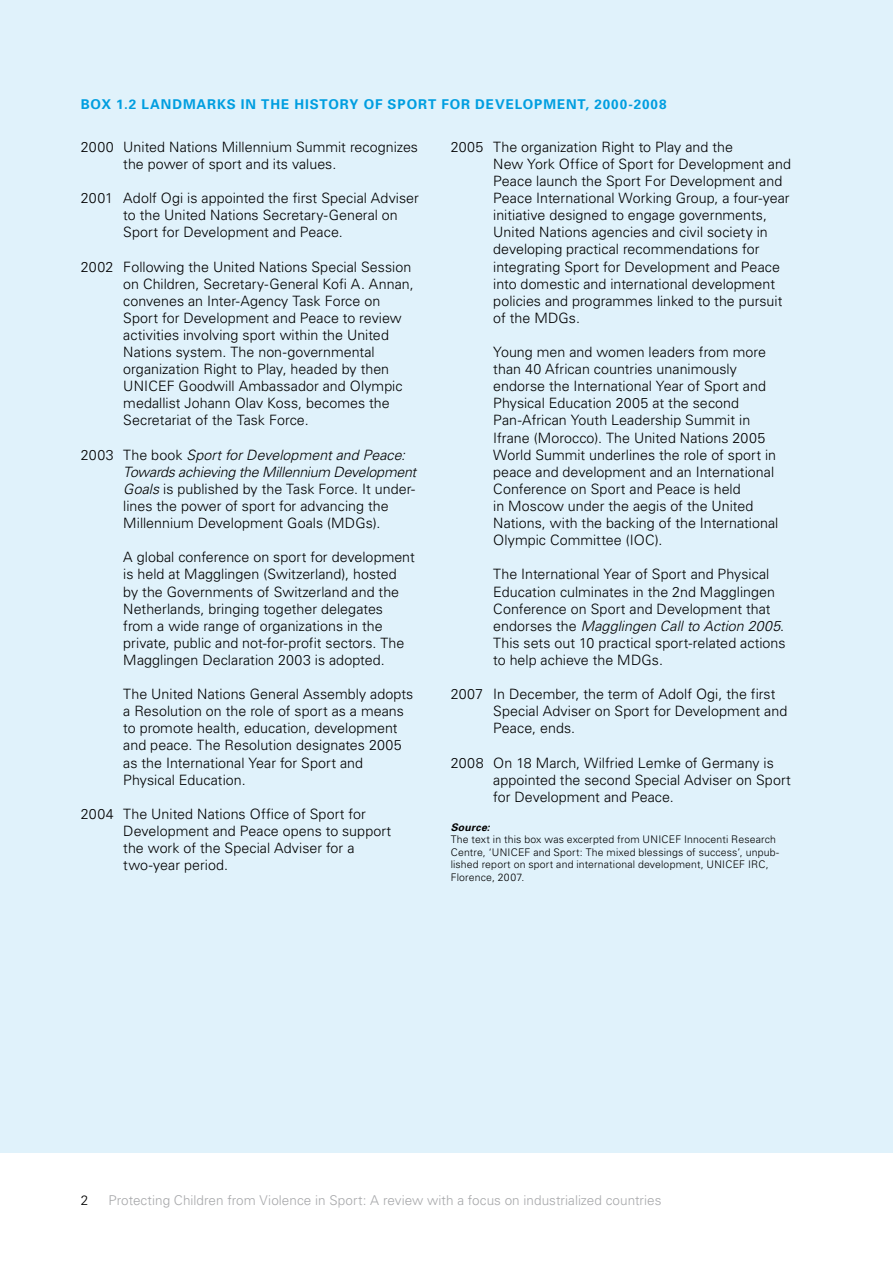
<style>
.page{position:relative;width:893px;height:1263px;background:#fff}
.page>*{position:absolute;margin:0;border:0;box-sizing:border-box;transform-origin:0 0}
.t1{font:300 14.25px/17.1px "Univers";color:#000}
.t2{font:300 13.5px "Univers";letter-spacing:.005em;color:#a7a8aa}
.t3{font:700 13.5px "Univers";letter-spacing:.07em;color:#009ee0}
.t4{font:300 13.5px "Univers";color:#000}
.t5{font:300 10.5px/12.6px "Univers";letter-spacing:.015em;color:#000}
.t6{font:italic 700 10.5px "Univers";letter-spacing:.02em;color:#000}
.s1{font-style:italic}
</style>
<div class="page">
<div style="left:0;top:0;width:893px;height:1152px;background:#e0f2fb"></div>
<p class="t3" style="left:81px;top:95px;width:93px">BOX 1.2 LANDM</p>
<p class="t3" style="left:197px;top:95px;width:21px">ARKS</p>
<p class="t3" style="left:241px;top:95px;width:31px">IN THE</p>
<p class="t3" style="left:294px;top:95px;width:10px">HISTOR</p>
<p class="t3" style="left:350px;top:95px;width:49px">Y OF SPORT</p>
<p class="t3" style="left:441px;top:95px;width:11px">FOR</p>
<p class="t3" style="left:475px;top:95px;width:11px">DEVELOPMENT</p>
<p class="t3" style="left:585px;top:95px;width:82px">, 2000-2008</p>
<p class="t1" style="left:123px;top:138px;width:296px;text-indent:-43px">2000 United Nations Millennium Summit recognizes the power of sport and its values.</p>
<p class="t1" style="left:123px;top:189px;width:297px;text-indent:-43px">2001 Adolf Ogi is appointed the first Special Adviser to the United Nations Secretary-General on<br>Sport for Development and Peace.</p>
<p class="t1" style="left:123px;top:258px;width:292px;text-indent:-43px">2002 Following the United Nations Special Session on Children, Secretary-General Kofi A. Annan, convenes an Inter-Agency Task Force on Sport for Development and Peace to review activities involving sport within the United Nations system. The non-governmental organization Right to Play, headed by then UNICEF Goodwill Ambassador and Olympic medallist Johann Olav Koss, becomes the Secretariat of the Task Force.</p>
<p class="t1" style="left:123px;top:446px;width:294px;text-indent:-43px">2003 The book <span class="s1">Sport for Development and Peace:<br>Towards achieving the Millennium Development Goals</span> is published by the Task Force. It under&shy;lines the power of sport for advancing the Millennium Development Goals (MDGs).</p>
<p class="t1" style="left:123px;top:548px;width:293px">A global conference on sport for development is held at Magglingen (Switzerland), hosted by the Governments of Switzerland and the Netherlands, bringing together delegates from a wide range of organizations in the private, public and not-for-profit sectors. The Magglingen Declaration 2003 is adopted.</p>
<p class="t1" style="left:123px;top:685px;width:291px">The United Nations General Assembly adopts a Resolution on the role of sport as a means to promote health, education, development and peace. The Resolution designates 2005 as the International Year for Sport and Physical Education.</p>
<p class="t1" style="left:123px;top:805px;width:270px;text-indent:-43px">2004 The United Nations Office of Sport for Development and Peace opens to support the work of the Special Adviser for a two-year period.</p>
<p class="t1" style="left:493px;top:138px;width:299px;text-indent:-43px">2005 The organization Right to Play and the<br>New York Office of Sport for Development and Peace launch the Sport For Development and Peace International Working Group, a four-year initiative designed to engage governments, United Nations agencies and civil society in developing practical recommendations for integrating Sport for Development and Peace into domestic and international development policies and programmes linked to the pursuit of the MDGs.</p>
<p class="t1" style="left:493px;top:343px;width:287px">Young men and women leaders from more than 40 African countries unanimously endorse the International Year of Sport and Physical Education 2005 at the second Pan-African Youth Leadership Summit in Ifrane (Morocco). The United Nations 2005<br>World Summit underlines the role of sport in peace and development and an International Conference on Sport and Peace is held<br>in Moscow under the aegis of the United Nations, with the backing of the International Olympic Committee (IOC).</p>
<p class="t1" style="left:493px;top:565px;width:294px">The International Year of Sport and Physical Education culminates in the 2nd Magglingen Conference on Sport and Development that endorses the <span class="s1">Magglingen Call to Action 2005</span>.<br>This sets out 10 practical sport-related actions to help achieve the MDGs.</p>
<p class="t1" style="left:493px;top:685px;width:295px;text-indent:-43px">2007 In December, the term of Adolf Ogi, the first<br>Special Adviser on Sport for Development and<br>Peace, ends.</p>
<p class="t1" style="left:493px;top:753px;width:299px;text-indent:-43px">2008 On 18 March, Wilfried Lemke of Germany is appointed the second Special Adviser on Sport for Development and Peace.</p>
<p class="t6" style="left:451px;top:820px;width:41px">Source:</p>
<p class="t5" style="left:451px;top:833px;width:330px">The text in this box was excerpted from UNICEF Innocenti Research Centre, ‘UNICEF and Sport: The mixed blessings of success’, unpub&shy;lished report on sport and international development, UNICEF IRC, Florence, 2007.</p>
<p class="t4" style="left:81px;top:1192px;width:9px">2</p>
<p class="t2" style="left:108px;top:1192px;width:555px">Protecting Children from Violence in Sport: A review with a focus on industrialized countries</p>
</div>
